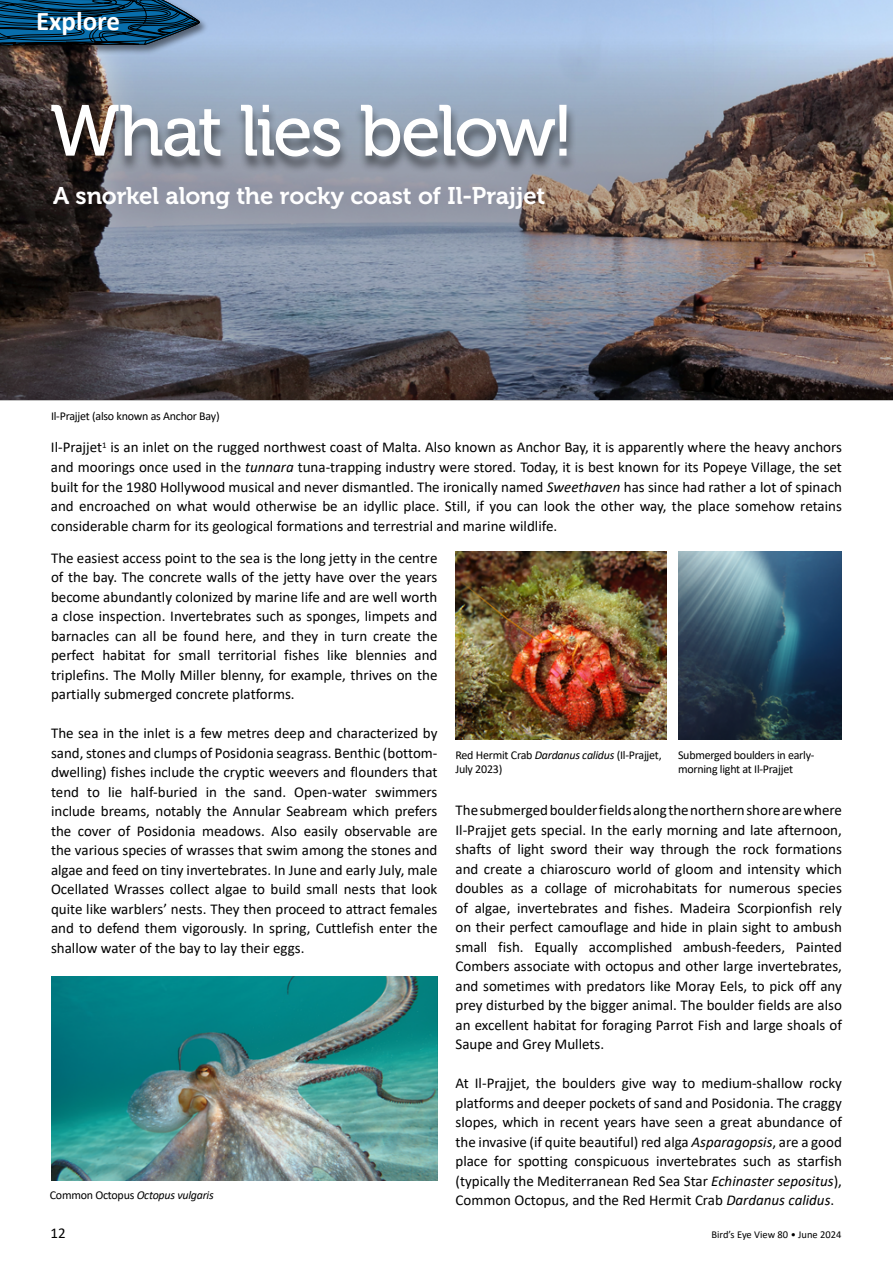
<style>
.page{position:relative;width:893px;height:1263px;background:#fff}
.page>*{position:absolute;margin:0;border:0;box-sizing:border-box;transform-origin:0 0}
.t1{font:72px "Museo 500";letter-spacing:-.04em;color:#fff}
.Pages_title_tags{font:700 27px "Calibri";color:#fff}
.t2{font:24px "Museo 700";letter-spacing:-.005em;color:#fff}
.Body_text{font:15px/19.5px "Calibri";color:#000;text-align:justify}
.Captions{font:12px "Calibri";letter-spacing:-.02em;color:#000}
.Captions-2{font:italic 12px "Calibri";letter-spacing:-.02em;color:#000}
.t3{font:10.5px "Calibri";color:#000}
.s1{font-style:italic}
.s2{font-style:normal}
</style>
<div class="page">
<img style="left:0;top:19px;width:893px;height:381px">
<div style="left:44px;top:105px;width:533px;height:68px;background:#000;opacity:.5"></div>
<img style="left:51px;top:976px;width:386px;height:205px">
<img style="left:455px;top:552px;width:212px;height:187px">
<img style="left:678px;top:552px;width:164px;height:187px">
<div style="left:0;top:0;width:209px;height:56px;background:#000;opacity:.5"></div>
<svg style="left:0;top:0;width:200px;height:45px;background:#124a6f"></svg>
<p class="Pages_title_tags" style="left:36px;top:2px;width:86px">Explore</p>
<p class="t1" style="left:50px;top:91px;width:526px">What lies below!</p>
<p class="t2" style="left:53px;top:183px;width:494px">A snorkel along the rocky coast of Il-Prajjet</p>
<p class="Captions" style="left:51px;top:408px;width:170px">Il-Prajjet (also known as Anchor Bay)</p>
<p class="Body_text" style="left:51px;top:437px;width:792px">Il-Prajjet<sup>1</sup> is an inlet on the rugged northwest coast of Malta. Also known as Anchor Bay, it is apparently where the heavy anchors and moorings once used in the <span class="s1">tunnara</span> tuna-trapping industry were stored. Today, it is best known for its Popeye Village, the set built for the 1980 Hollywood musical and never dismantled. The ironically named <span class="s1">Sweethaven</span> has since had rather a lot of spinach and encroached on what would otherwise be an idyllic place. Still, if you can look the other way, the place somehow retains considerable charm for its geological formations and terrestrial and marine wildlife.</p>
<p class="Body_text" style="left:51px;top:548px;width:388px">The easiest access point to the sea is the long jetty in the centre of the bay. The concrete walls of the jetty have over the years become abundantly colonized by marine life and are well worth a close inspection. Invertebrates such as sponges, limpets and barnacles can all be found here, and they in turn create the perfect habitat for small territorial fishes like blennies and triplefins. The Molly Miller blenny, for example, thrives on the partially submerged concrete platforms.</p>
<p class="Body_text" style="left:51px;top:723px;width:388px">The sea in the inlet is a few metres deep and characterized by sand, stones and clumps of Posidonia seagrass. Benthic (bottom&shy;dwelling) fishes include the cryptic weevers and flounders that tend to lie half-buried in the sand. Open-water swimmers include breams, notably the Annular Seabream which prefers the cover of Posidonia meadows. Also easily observable are the various species of wrasses that swim among the stones and algae and feed on tiny invertebrates. In June and early July, male Ocellated Wrasses collect algae to build small nests that look quite like warblers’ nests. They then proceed to attract females and to defend them vigorously. In spring, Cuttlefish enter the shallow water of the bay to lay their eggs.</p>
<p class="Captions-2" style="left:50px;top:1187px;width:166px"><span class="s2">Common Octopus</span> Octopus vulgaris</p>
<p class="Captions" style="left:455px;top:747px;width:208px">Red Hermit Crab <span class="s1">Dardanus calidus</span> (Il-Prajjet,</p>
<p class="Captions" style="left:455px;top:760px;width:48px">July 2023)</p>
<p class="Captions" style="left:678px;top:747px;width:138px">Submerged boulders in early-</p>
<p class="Captions" style="left:678px;top:760px;width:117px">morning light at Il-Prajjet</p>
<p class="Body_text" style="left:455px;top:800px;width:388px">The submerged boulder fields along the northern shore are where Il-Prajjet gets special. In the early morning and late afternoon, shafts of light sword their way through the rock formations and create a chiaroscuro world of gloom and intensity which doubles as a collage of microhabitats for numerous species of algae, invertebrates and fishes. Madeira Scorpionfish rely on their perfect camouflage and hide in plain sight to ambush small fish. Equally accomplished ambush-feeders, Painted Combers associate with octopus and other large invertebrates, and sometimes with predators like Moray Eels, to pick off any prey disturbed by the bigger animal. The boulder fields are also an excellent habitat for foraging Parrot Fish and large shoals of Saupe and Grey Mullets.</p>
<p class="Body_text" style="left:455px;top:1073px;width:388px">At Il-Prajjet, the boulders give way to medium-shallow rocky platforms and deeper pockets of sand and Posidonia. The craggy slopes, which in recent years have seen a great abundance of the invasive (if quite beautiful) red alga <span class="s1">Asparagopsis</span>, are a good place for spotting conspicuous invertebrates such as starfish (typically the Mediterranean Red Sea Star <span class="s1">Echinaster sepositus</span>), Common Octopus, and the Red Hermit Crab <span class="s1">Dardanus calidus</span>.</p>
<p class="Body_text" style="left:50px;top:1223px;width:17px">12</p>
<p class="t3" style="left:711px;top:1227px;width:132px">Bird’s Eye View 80 • June 2024</p>
</div>
